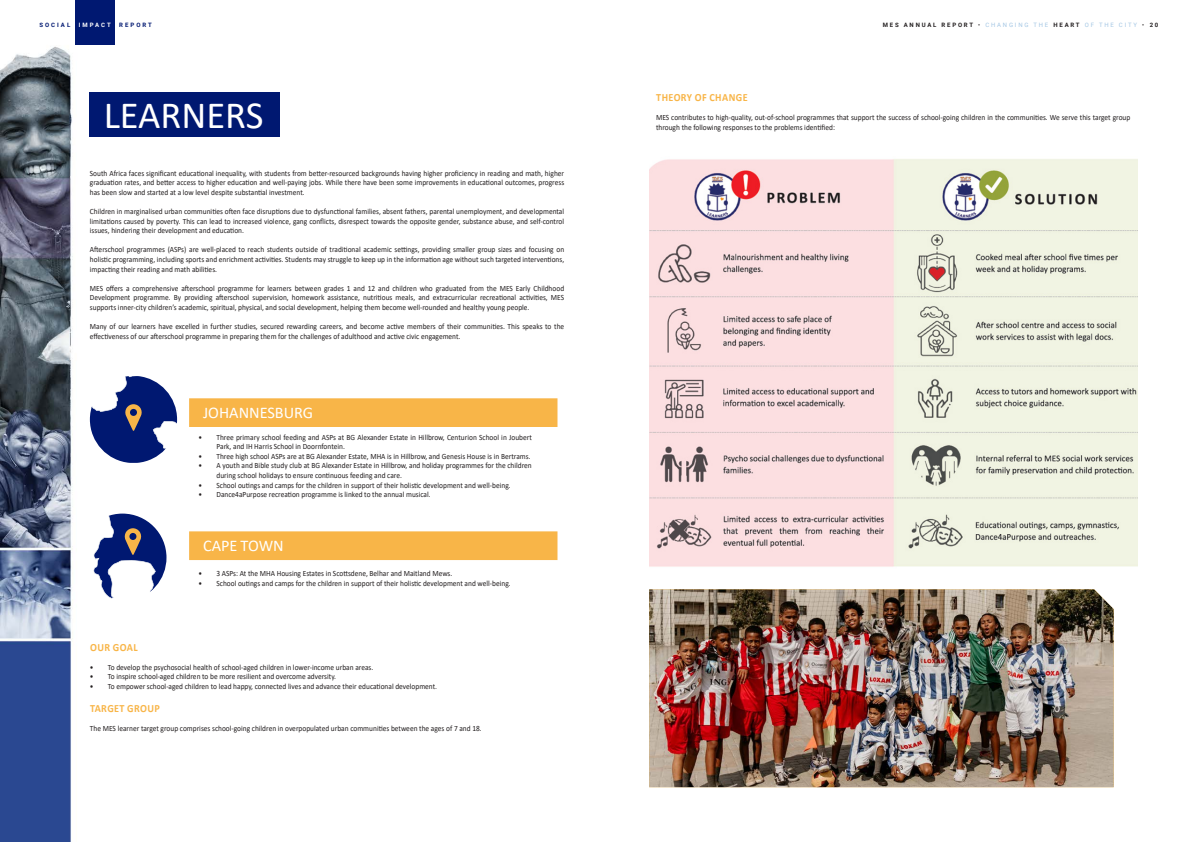
<style>
.page{position:relative;width:1191px;height:842px;background:#fff}
.page>*{position:absolute;margin:0;border:0;box-sizing:border-box;transform-origin:0 0}
.t1{font:38.6px "Calibri";color:#fff}
.t2{font:16.3px "Calibri";color:#fff}
.t3{font:700 11px "Calibri";letter-spacing:.04em;color:#f8b548;scale:.93 1}
.t4{font:8px/9.6px "Calibri";color:#231f20;text-align:justify;scale:.93 1}
.t5{font:700 6px "Roboto";letter-spacing:.3em;color:#231f20}
.t6{font:700 6px "Roboto";letter-spacing:.335em;color:#001871}
.t7{font:700 6px "Roboto";letter-spacing:.335em;color:#fff}
.s1{font-weight:400}
.s2{font-weight:400;color:#a3c6e4}
</style>
<div class="page">
<img style="left:0;top:44px;width:1138px;height:798px">
<div style="left:90px;top:93px;width:190px;height:44px;background:#001871"></div>
<svg style="left:90px;top:376px;width:87px;height:87px"></svg>
<div style="left:189px;top:398px;width:368px;height:29px;background:#f8b548"></div>
<img style="left:649px;top:157px;width:488px;height:413px">
<svg style="left:78px;top:514px;width:89px;height:87px"></svg>
<div style="left:189px;top:531px;width:368px;height:29px;background:#f8b548"></div>
<div style="left:75px;top:0;width:40px;height:44px;background:#001871"></div>
<img style="left:649px;top:589px;width:464px;height:198px">
<p class="t6" style="left:39px;top:21px;width:32px">SOCIAL</p>
<p class="t7" style="left:79px;top:21px;width:34px">IMPACT</p>
<p class="t6" style="left:119px;top:21px;width:34px">REPORT</p>
<h1 class="t1" style="left:104px;top:89px;width:161px">LEARNERS</h1>
<p class="t4" style="left:90px;top:168px;width:511px">South Africa faces significant educational inequality, with students from better-resourced backgrounds having higher proficiency in reading and math, higher graduation rates, and better access to higher education and well-paying jobs. While there have been some improvements in educational outcomes, progress has been slow and started at a low level despite substantial investment.</p>
<p class="t4" style="left:90px;top:206px;width:511px">Children in marginalised urban communities often face disruptions due to dysfunctional families, absent fathers, parental unemployment, and developmental limitations caused by poverty. This can lead to increased violence, gang conflicts, disrespect towards the opposite gender, substance abuse, and self-control issues, hindering their development and education.</p>
<p class="t4" style="left:90px;top:245px;width:511px">Afterschool programmes (ASPs) are well-placed to reach students outside of traditional academic settings, providing smaller group sizes and focusing on holistic programming, including sports and enrichment activities. Students may struggle to keep up in the information age without such targeted interventions, impacting their reading and math abilities.</p>
<p class="t4" style="left:90px;top:283px;width:511px">MES offers a comprehensive afterschool programme for learners between grades 1 and 12 and children who graduated from the MES Early Childhood Development programme. By providing afterschool supervision, homework assistance, nutritious meals, and extracurricular recreational activities, MES supports inner-city children’s academic, spiritual, physical, and social development, helping them become well-rounded and healthy young people.</p>
<p class="t4" style="left:90px;top:322px;width:511px">Many of our learners have excelled in further studies, secured rewarding careers, and become active members of their communities. This speaks to the effectiveness of our afterschool programme in preparing them for the challenges of adulthood and active civic engagement.</p>
<h2 class="t2" style="left:203px;top:402px;width:112px">JOHANNESBURG</h2>
<p class="t4" style="left:216px;top:432px;width:341px;text-indent:-18px">• Three primary school feeding and ASPs at BG Alexander Estate in Hillbrow, Centurion School in Joubert<br>Park, and IH Harris School in Doornfontein.</p>
<p class="t4" style="left:198px;top:451px;width:358px">• Three high school ASPs are at BG Alexander Estate, MHA is in Hillbrow, and Genesis House is in Bertrams.</p>
<p class="t4" style="left:216px;top:461px;width:340px;text-indent:-18px">• A youth and Bible study club at BG Alexander Estate in Hillbrow, and holiday programmes for the children during school holidays to ensure continuous feeding and care.</p>
<p class="t4" style="left:198px;top:480px;width:337px">• School outings and camps for the children in support of their holistic development and well-being.</p>
<p class="t4" style="left:198px;top:489px;width:251px">• Dance4aPurpose recreation programme is linked to the annual musical.</p>
<h2 class="t2" style="left:203px;top:535px;width:82px">CAPE TOWN</h2>
<p class="t4" style="left:198px;top:568px;width:274px">• 3 ASPs: At the MHA Housing Estates in Scottsdene, Belhar and Maitland Mews.</p>
<p class="t4" style="left:198px;top:578px;width:337px">• School outings and camps for the children in support of their holistic development and well-being.</p>
<h3 class="t3" style="left:90px;top:639px;width:53px">OUR GOAL</h3>
<p class="t4" style="left:90px;top:662px;width:306px">• To develop the psychosocial health of school-aged children in lower-income urban areas.</p>
<p class="t4" style="left:90px;top:672px;width:266px">• To inspire school-aged children to be more resilient and overcome adversity.</p>
<p class="t4" style="left:90px;top:681px;width:375px">• To empower school-aged children to lead happy, connected lives and advance their educational development.</p>
<h3 class="t3" style="left:90px;top:700px;width:77px">TARGET GROUP</h3>
<p class="t4" style="left:90px;top:723px;width:423px">The MES learner target group comprises school-going children in overpopulated urban communities between the ages of 7 and 18.</p>
<p class="t5" style="left:882px;top:21px;width:277px">MES ANNUAL REPORT <span class="s1">•</span> <span class="s2">CHANGING THE</span> HEART <span class="s2">OF THE CITY</span> <span class="s1">•</span> 20</p>
<h3 class="t3" style="left:656px;top:90px;width:100px">THEORY OF CHANGE</h3>
<p class="t4" style="left:656px;top:112px;width:511px">MES contributes to high-quality, out-of-school programmes that support the success of school-going children in the communities. We serve this target group through the following responses to the problems identified:</p>
</div>
